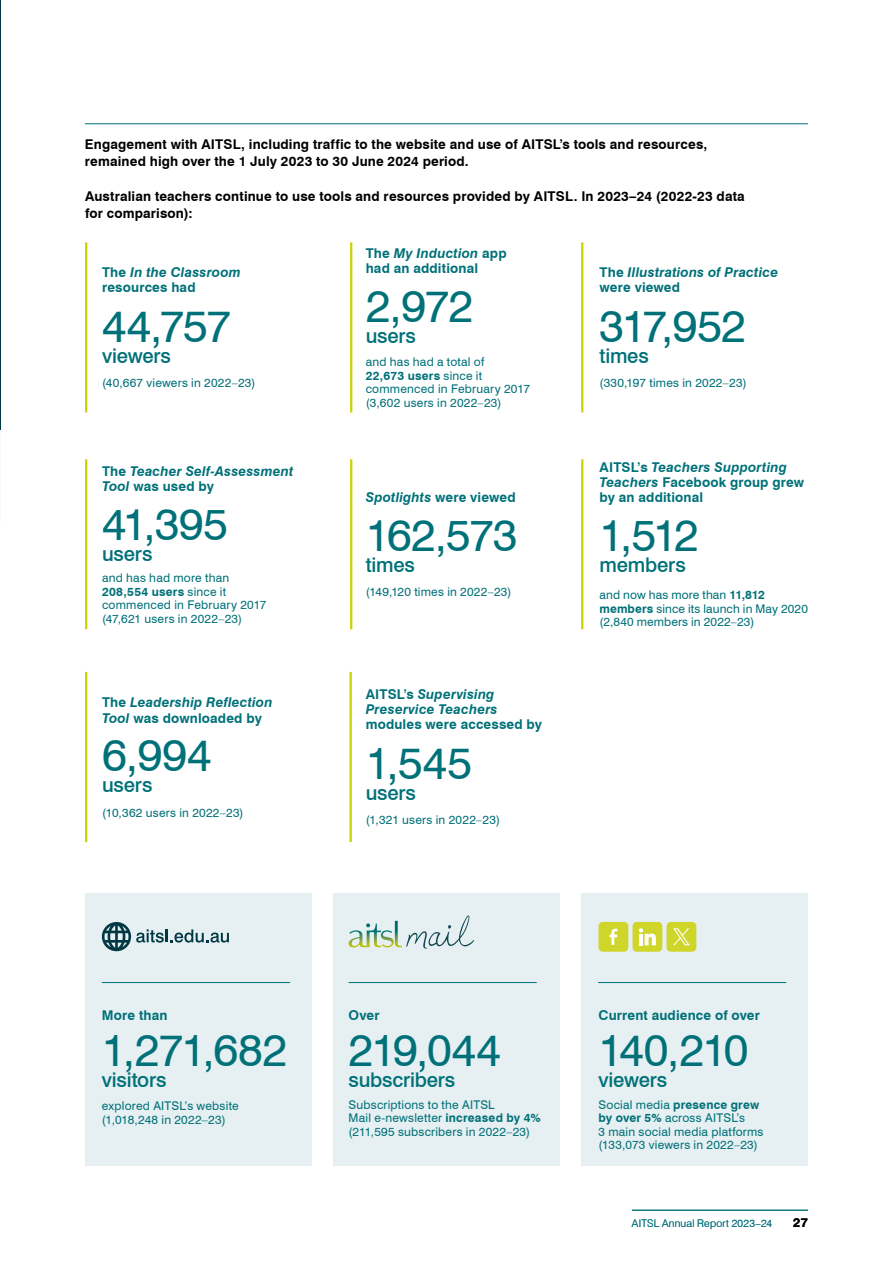
<style>
.page{position:relative;width:893px;height:1263px;background:#fff}
.page>*{position:absolute;margin:0;border:0;box-sizing:border-box;transform-origin:0 0}
.t1{font:45px "Swiss 721 BT";letter-spacing:-.02em;color:#007179}
.t2{font:44.55px "Swiss 721 BT";letter-spacing:-.03em;color:#007179}
.t3{font:500 20.25px "Swiss 721 BT";letter-spacing:-.01em;color:#007179}
.t4{font:700 13.5px/16.5px "Swiss 721 BT";letter-spacing:.01em;color:#000}
.t5{font:700 13.5px/15px "Swiss 721 BT";letter-spacing:.01em;color:#007179}
.t6{font:italic 700 13.5px/15px "Swiss 721 BT";letter-spacing:.01em;color:#007179}
.t7{font:700 12.75px "Swiss 721 BT";color:#000}
.t8{font:12px/13.5px "Swiss 721 BT";letter-spacing:.015em;color:#007179}
.t9{font:300 10.5px "Swiss 721 BT";letter-spacing:.02em;color:#007179}
.s1{font-style:italic}
.s2{font-style:normal}
.s3{font-weight:700}
</style>
<div class="page">
<div style="left:85px;top:893px;width:227px;height:272px;background:#e6eff1"></div>
<div style="left:333px;top:893px;width:226px;height:272px;background:#e6eff1"></div>
<div style="left:581px;top:893px;width:227px;height:272px;background:#e6eff1"></div>
<hr style="left:85px;top:124px;width:723px;height:1px;background:#007179">
<hr style="left:85px;top:459px;width:2px;height:170px;background:#cad200">
<hr style="left:350px;top:672px;width:2px;height:170px;background:#cad200">
<hr style="left:85px;top:672px;width:2px;height:170px;background:#cad200">
<hr style="left:85px;top:242px;width:2px;height:170px;background:#cad200">
<hr style="left:350px;top:242px;width:2px;height:170px;background:#cad200">
<hr style="left:350px;top:459px;width:2px;height:170px;background:#cad200">
<hr style="left:581px;top:459px;width:2px;height:170px;background:#cad200">
<hr style="left:581px;top:242px;width:2px;height:170px;background:#cad200">
<hr style="left:102px;top:982px;width:188px;height:1px;background:#007179">
<hr style="left:349px;top:982px;width:188px;height:1px;background:#007179">
<hr style="left:598px;top:982px;width:188px;height:1px;background:#007179">
<svg style="left:349px;top:915px;width:125px;height:33px"></svg>
<svg style="left:102px;top:922px;width:127px;height:29px"></svg>
<div style="left:598px;top:922px;width:30px;height:30px;background:#d0d52a;border-radius:4px"></div>
<svg style="left:609px;top:929px;width:8px;height:16px"></svg>
<div style="left:666px;top:922px;width:30px;height:30px;background:#d0d52a;border-radius:4px"></div>
<svg style="left:673px;top:928px;width:17px;height:17px"></svg>
<div style="left:632px;top:922px;width:30px;height:30px;background:#d0d52a;border-radius:4px"></div>
<svg style="left:639px;top:928px;width:17px;height:17px"></svg>
<hr style="left:632px;top:1210px;width:176px;height:1px;background:#007179">
<p class="t4" style="left:85px;top:136px;width:624px">Engagement with AITSL, including traffic to the website and use of AITSL’s tools and resources, remained high over the 1 July 2023 to 30 June 2024 period.</p>
<p class="t4" style="left:85px;top:188px;width:661px">Australian teachers continue to use tools and resources provided by AITSL. In 2023–24 (2022-23 data for comparison):</p>
<p class="t5" style="left:102px;top:265px;width:140px">The <span class="s1">In the Classroom </span>resources had</p>
<h1 class="t1" style="left:102px;top:298px;width:131px">44,757</h1>
<h3 class="t3" style="left:102px;top:343px;width:70px">viewers</h3>
<p class="t8" style="left:102px;top:376px;width:155px">(40,667 viewers in 2022–23)</p>
<p class="t6" style="left:102px;top:463px;width:193px"><span class="s2">The</span> Teacher Self-Assessment<br>Tool <span class="s2">was used by</span></p>
<h2 class="t2" style="left:102px;top:497px;width:128px">41,395</h2>
<h3 class="t3" style="left:102px;top:541px;width:52px">users</h3>
<p class="t8" style="left:102px;top:571px;width:166px">and has had more than<br><span class="s3">208,554 users</span> since it commenced in February 2017 (47,621 users in 2022–23)</p>
<p class="t6" style="left:102px;top:694px;width:172px;line-height:16.5px"><span class="s2">The</span> Leadership Reflection<br>Tool <span class="s2">was downloaded by</span></p>
<h1 class="t1" style="left:102px;top:728px;width:111px">6,994</h1>
<h3 class="t3" style="left:102px;top:773px;width:52px">users</h3>
<p class="t8" style="left:102px;top:805px;width:143px">(10,362 users in 2022–23)</p>
<p class="t5" style="left:366px;top:246px;width:142px">The <span class="s1">My Induction</span> app had an additional</p>
<h1 class="t1" style="left:366px;top:279px;width:109px">2,972</h1>
<h3 class="t3" style="left:366px;top:324px;width:52px">users</h3>
<p class="t8" style="left:366px;top:355px;width:166px">and has had a total of<br><span class="s3">22,673 users</span> since it commenced in February 2017 (3,602 users in 2022–23)</p>
<p class="t6" style="left:366px;top:489px;width:152px">Spotlights <span class="s2">were viewed</span></p>
<h2 class="t2" style="left:366px;top:508px;width:153px">162,573</h2>
<h3 class="t3" style="left:366px;top:552px;width:51px">times</h3>
<p class="t8" style="left:366px;top:585px;width:147px">(149,120 times in 2022–23)</p>
<p class="t6" style="left:366px;top:687px;width:133px"><span class="s2">AITSL’s</span> Supervising<br>Preservice Teachers</p>
<p class="t5" style="left:366px;top:717px;width:178px">modules were accessed by</p>
<h1 class="t1" style="left:366px;top:735px;width:108px">1,545</h1>
<h3 class="t3" style="left:366px;top:780px;width:52px">users</h3>
<p class="t8" style="left:366px;top:813px;width:136px">(1,321 users in 2022–23)</p>
<p class="t6" style="left:600px;top:265px;width:180px"><span class="s2">The</span> Illustrations of Practice <span class="s2">were viewed</span></p>
<h1 class="t1" style="left:600px;top:298px;width:148px">317,952</h1>
<h3 class="t3" style="left:600px;top:343px;width:51px">times</h3>
<p class="t8" style="left:600px;top:376px;width:149px">(330,197 times in 2022–23)</p>
<p class="t5" style="left:600px;top:460px;width:206px">AITSL’s <span class="s1">Teachers Supporting<br>Teachers</span> Facebook group grew by an additional</p>
<h2 class="t2" style="left:600px;top:508px;width:101px">1,512</h2>
<h3 class="t3" style="left:600px;top:553px;width:88px">members</h3>
<p class="t8" style="left:600px;top:588px;width:210px">and now has more than <span class="s3">11,812 members</span> since its launch in May 2020 (2,840 members in 2022–23)</p>
<p class="t5" style="left:102px;top:1007px;width:67px">More than</p>
<p class="t5" style="left:349px;top:1007px;width:33px">Over</p>
<p class="t5" style="left:598px;top:1007px;width:163px">Current audience of over</p>
<h1 class="t1" style="left:102px;top:1022px;width:187px">1,271,682</h1>
<h3 class="t3" style="left:102px;top:1067px;width:66px">visitors</h3>
<h1 class="t1" style="left:349px;top:1022px;width:154px">219,044</h1>
<h3 class="t3" style="left:349px;top:1067px;width:108px">subscribers</h3>
<h1 class="t1" style="left:598px;top:1022px;width:152px">140,210</h1>
<h3 class="t3" style="left:598px;top:1067px;width:70px">viewers</h3>
<p class="t8" style="left:102px;top:1099px;width:138px">explored AITSL’s website (1,018,248 in 2022–23)</p>
<p class="t8" style="left:349px;top:1098px;width:194px">Subscriptions to the AITSL<br>Mail e-newsletter <span class="s3">increased by 4% </span>(211,595 subscribers in 2022–23)</p>
<p class="t8" style="left:598px;top:1098px;width:167px">Social media <span class="s3">presence grew by over 5%</span> across AITSL’s<br>3 main social media platforms (133,073 viewers in 2022–23)</p>
<p class="t9" style="left:632px;top:1217px;width:142px">AITSL Annual Report 2023–24</p>
<p class="t7" style="left:793px;top:1215px;width:16px">27</p>
</div>
